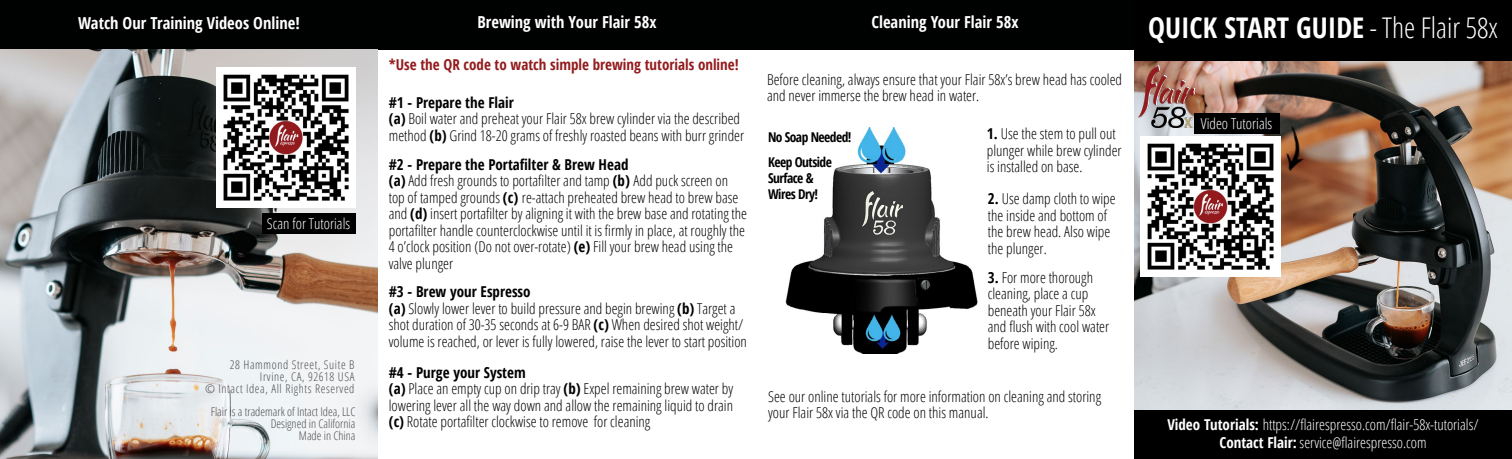
<style>
.page{position:relative;width:1512px;height:459px;background:#fff}
.page>*{position:absolute;margin:0;border:0;box-sizing:border-box;transform-origin:0 0}
.t1{font:700 condensed 28.5px "Open Sans";color:#fff}
.t2{font:700 condensed 16.5px "Open Sans";color:#fff}
.t3{font:300 condensed 15px/16.5px "Open Sans";color:#000101}
.t4{font:300 condensed 15px/16.5px "Open Sans";color:#000}
.t5{font:300 condensed 15px/18px "Open Sans";color:#fff;text-align:center}
.t6{font:700 condensed 15px "Open Sans";color:#931b1d}
.t7{font:700 condensed 13.5px/24.9px "Open Sans";letter-spacing:-.04em;color:#000101}
.t8{font:300 condensed 12px/12px "Open Sans";letter-spacing:.05em;color:#4d4d4f;text-align:right}
.t9{font:300 condensed 12px/12px "Open Sans";color:#4d4d4f;text-align:right}
.s1{font-weight:700}
.s2{font-weight:300}
</style>
<div class="page">
<div style="left:1134px;top:0;width:378px;height:63px;background:#000"></div>
<img style="left:1134px;top:61px;width:378px;height:350px">
<div style="left:1134px;top:411px;width:378px;height:48px;background:#000"></div>
<div style="left:0;top:0;width:1134px;height:49px;background:#000101"></div>
<img style="left:1263px;top:115px;width:54px;height:62px">
<img style="left:1141px;top:137px;width:139px;height:139px">
<div style="left:1194px;top:113px;width:86px;height:21px;background:#000"></div>
<img style="left:0;top:49px;width:378px;height:410px">
<img style="left:785px;top:128px;width:193px;height:225px">
<img style="left:216px;top:68px;width:139px;height:139px">
<div style="left:262px;top:213px;width:93px;height:21px;background:#000"></div>
<img style="left:1139px;top:66px;width:55px;height:62px">
<p class="t2" style="left:78px;top:12px;width:223px">Watch Our Training Videos Online!</p>
<p class="t2" style="left:477px;top:11px;width:181px">Brewing with Your Flair 58x</p>
<p class="t2" style="left:871px;top:11px;width:149px">Cleaning Your Flair 58x</p>
<p class="t5" style="left:267px;top:214px;width:85px">Scan for Tutorials</p>
<p class="t8" style="left:205px;top:359px;width:151px">28 Hammond Street, Suite B<br>Irvine, CA, 92618 USA<br>© Intact Idea, All Rights Reserved</p>
<p class="t9" style="left:211px;top:406px;width:146px">Flair is a trademark of Intact Idea, LLC<br>Designed in California<br>Made in China</p>
<p class="t6" style="left:389px;top:54px;width:352px">*Use the QR code to watch simple brewing tutorials online!</p>
<p class="t3" style="left:389px;top:94px;width:357px"><span class="s1">#1 - Prepare the Flair<br>(a)</span> Boil water and preheat your Flair 58x brew cylinder via the described method <span class="s1">(b)</span> Grind 18-20 grams of freshly roasted beans with burr grinder</p>
<p class="t3" style="left:389px;top:155px;width:360px"><span class="s1">#2 - Prepare the Portafilter &amp; Brew Head<br>(a)</span> Add fresh grounds to portafilter and tamp <span class="s1">(b)</span> Add puck screen on top of tamped grounds <span class="s1">(c)</span> re-attach preheated brew head to brew base and <span class="s1">(d)</span> insert portafilter by aligning it with the brew base and rotating the portafilter handle counterclockwise until it is firmly in place, at roughly the 4 o’clock position (Do not over-rotate) <span class="s1">(e)</span> Fill your brew head using the valve plunger</p>
<p class="t3" style="left:389px;top:283px;width:360px"><span class="s1">#3 - Brew your Espresso<br>(a)</span> Slowly lower lever to build pressure and begin brewing <span class="s1">(b)</span> Target a shot duration of 30-35 seconds at 6-9 BAR <span class="s1">(c)</span> When desired shot weight/ volume is reached, or lever is fully lowered, raise the lever to start position</p>
<p class="t3" style="left:389px;top:363px;width:346px"><span class="s1">#4 - Purge your System<br>(a)</span> Place an empty cup on drip tray <span class="s1">(b)</span> Expel remaining brew water by lowering lever all the way down and allow the remaining liquid to drain <span class="s1">(c)</span> Rotate portafilter clockwise to remove for cleaning</p>
<p class="t4" style="left:767px;top:71px;width:357px">Before cleaning, always ensure that your Flair 58x’s brew head has cooled and never immerse the brew head in water.</p>
<p class="t7" style="left:768px;top:124px;width:85px">No Soap Needed!<br>Keep Outside</p>
<p class="t7" style="left:768px;top:170px;width:52px;line-height:16.2px">Surface &amp;<br>Wires Dry!</p>
<p class="t4" style="left:987px;top:125px;width:136px"><span class="s1">1.</span> Use the stem to pull out plunger while brew cylinder is installed on base.</p>
<p class="t4" style="left:988px;top:190px;width:129px"><span class="s1">2.</span> Use damp cloth to wipe the inside and bottom of the brew head. Also wipe the plunger.</p>
<p class="t4" style="left:988px;top:268px;width:123px"><span class="s1">3.</span> For more thorough cleaning, place a cup beneath your Flair 58x and flush with cool water before wiping.</p>
<p class="t4" style="left:768px;top:387px;width:334px">See our online tutorials for more information on cleaning and storing your Flair 58x via the QR code on this manual.</p>
<h1 class="t1" style="left:1148px;top:8px;width:351px">QUICK START GUIDE <span class="s2">- The Flair 58x</span></h1>
<p class="t5" style="left:1201px;top:114px;width:73px">Video Tutorials</p>
<p class="t5" style="left:1167px;top:415px;width:313px"><span class="s1">Video Tutorials:</span> https://flairespresso.com/flair-58x-tutorials/<br><span class="s1">Contact Flair:</span> service@flairespresso.com</p>
</div>
